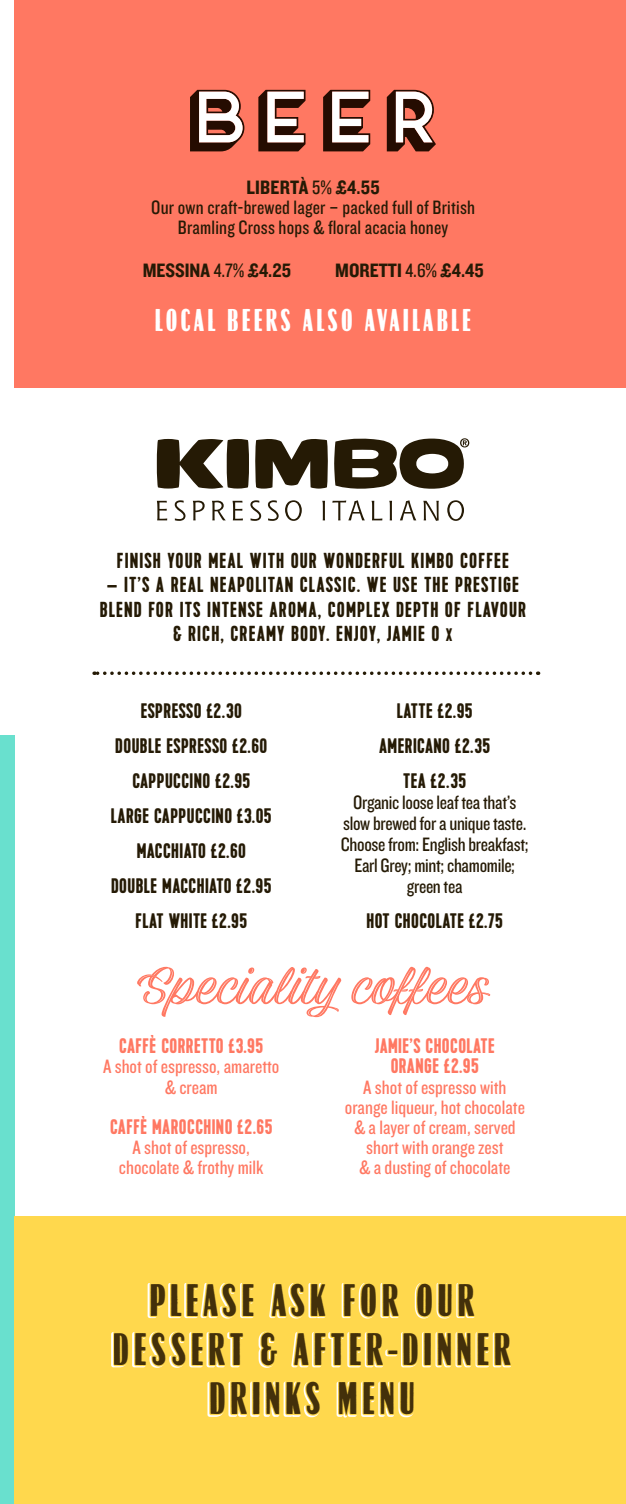
<style>
.page{position:relative;width:626px;height:1504px;background:#fff}
.page>*{position:absolute;margin:0;border:0;box-sizing:border-box;transform-origin:0 0}
.t1{font:52.5px "Adinah Inline";color:#ff7862}
.t2{font:45.5px/49px "Rospi Retro";letter-spacing:.08em;color:#433922;text-align:center}
.t3{font:31.5px "Rospi Retro";letter-spacing:.08em;color:#fff}
.t4{font:700 21.7px "Kapra";letter-spacing:.05em;color:#251a05}
.t5{font:700 21px "Kapra";letter-spacing:.02em;color:#251a05}
.t6{font:700 21px "Kapra";letter-spacing:.02em;color:#ff7862}
.t7{font:20.12px/20.1px "Knockout HTF29 Junior Liteweight";color:#ff7862;text-align:center}
.t8{font:20.12px/21px "Knockout HTF29 Junior Liteweight";letter-spacing:-.015em;color:#251a05;text-align:center}
.t9{font:20.12px/20.1px "Knockout HTF29 Junior Liteweight";letter-spacing:.01em;color:#251a05;text-align:center}
.t10{font:20.12px "Knockout HTF50 Welterweight";color:#251a05}
.s1{font-family:"Knockout HTF29 Junior Liteweight"}
.s2{font-size:18.2px}
</style>
<div class="page">
<div style="left:0;top:735px;width:15px;height:768px;background:#69e0ce"></div>
<div style="left:15px;top:0;width:610px;height:388px;background:#ff7862"></div>
<div style="left:15px;top:1215px;width:610px;height:288px;background:#ffd84d"></div>
<svg style="left:190px;top:90px;width:54px;height:61px"></svg>
<svg style="left:258px;top:90px;width:47px;height:61px"></svg>
<svg style="left:323px;top:90px;width:47px;height:61px"></svg>
<svg style="left:386px;top:90px;width:49px;height:61px"></svg>
<svg style="left:157px;top:500px;width:10px;height:20px"></svg>
<svg style="left:174px;top:500px;width:11px;height:21px"></svg>
<svg style="left:193px;top:500px;width:11px;height:20px"></svg>
<svg style="left:212px;top:500px;width:13px;height:20px"></svg>
<svg style="left:232px;top:500px;width:11px;height:20px"></svg>
<svg style="left:250px;top:500px;width:11px;height:21px"></svg>
<svg style="left:268px;top:500px;width:10px;height:21px"></svg>
<svg style="left:285px;top:500px;width:16px;height:21px"></svg>
<svg style="left:322px;top:500px;width:3px;height:20px"></svg>
<svg style="left:332px;top:500px;width:32px;height:20px"></svg>
<svg style="left:371px;top:500px;width:11px;height:20px"></svg>
<svg style="left:389px;top:500px;width:2px;height:20px"></svg>
<svg style="left:400px;top:500px;width:16px;height:20px"></svg>
<svg style="left:423px;top:500px;width:15px;height:21px"></svg>
<svg style="left:447px;top:500px;width:16px;height:21px"></svg>
<svg style="left:157px;top:438px;width:171px;height:50px"></svg>
<svg style="left:334px;top:438px;width:135px;height:51px"></svg>
<svg style="left:94px;top:671px;width:436px;height:4px"></svg>
<svg style="left:112px;top:1283px;width:399px;height:135px"></svg>
<p class="t10" style="left:246px;top:177px;width:134px">LIBERTÀ <span class="s1">5%</span> £4.55</p>
<p class="t9" style="left:151px;top:198px;width:325px">Our own craft-brewed lager – packed full of British<br>Bramling Cross hops &amp; floral acacia honey</p>
<p class="t10" style="left:142px;top:259px;width:150px">MESSINA <span class="s1">4.7%</span> £4.25</p>
<p class="t10" style="left:335px;top:259px;width:150px">MORETTI <span class="s1">4.6%</span> £4.45</p>
<p class="t3" style="left:154px;top:303px;width:318px">LOCAL BEERS ALSO AVAILABLE</p>
<p class="t4" style="left:117px;top:547px;width:393px">FINISH YOUR MEAL WITH OUR WONDERFUL KIMBO COFFEE</p>
<p class="t4" style="left:107px;top:572px;width:413px">– IT’S A REAL NEAPOLITAN CLASSIC. WE USE THE PRESTIGE</p>
<p class="t4" style="left:100px;top:596px;width:427px">BLEND FOR ITS INTENSE AROMA, COMPLEX DEPTH OF FLAVOUR</p>
<p class="t4" style="left:173px;top:621px;width:280px">&amp; RICH, CREAMY BODY. ENJOY, JAMIE O <span class="s2">X</span></p>
<p class="t5" style="left:140px;top:698px;width:103px">ESPRESSO £2.30</p>
<p class="t5" style="left:115px;top:733px;width:153px">DOUBLE ESPRESSO £2.60</p>
<p class="t5" style="left:132px;top:768px;width:119px">CAPPUCCINO £2.95</p>
<p class="t5" style="left:111px;top:803px;width:162px">LARGE CAPPUCCINO £3.05</p>
<p class="t5" style="left:136px;top:838px;width:111px">MACCHIATO £2.60</p>
<p class="t5" style="left:111px;top:873px;width:162px">DOUBLE MACCHIATO £2.95</p>
<p class="t5" style="left:135px;top:908px;width:113px">FLAT WHITE £2.95</p>
<p class="t5" style="left:396px;top:698px;width:77px">LATTE £2.95</p>
<p class="t5" style="left:379px;top:733px;width:113px">AMERICANO £2.35</p>
<p class="t5" style="left:403px;top:768px;width:64px">TEA £2.35</p>
<p class="t8" style="left:353px;top:791px;width:165px">Organic loose leaf tea that’s</p>
<p class="t8" style="left:340px;top:812px;width:189px">slow brewed for a unique taste.<br>Choose from: English breakfast;<br>Earl Grey; mint; chamomile;</p>
<p class="t8" style="left:406px;top:875px;width:57px">green tea</p>
<p class="t5" style="left:366px;top:908px;width:138px">HOT CHOCOLATE £2.75</p>
<p class="t1" style="left:132px;top:956px;width:357px">Speciality coffees</p>
<p class="t6" style="left:119px;top:1033px;width:145px">CAFFÈ CORRETTO £3.95</p>
<p class="t7" style="left:103px;top:1057px;width:178px">A shot of espresso, amaretto &amp; cream</p>
<p class="t6" style="left:110px;top:1114px;width:164px">CAFFÈ MAROCCHINO £2.65</p>
<p class="t7" style="left:119px;top:1137px;width:146px">A shot of espresso, chocolate &amp; frothy milk</p>
<p class="t6" style="left:374px;top:1033px;width:121px">JAMIE’S CHOCOLATE</p>
<p class="t6" style="left:390px;top:1053px;width:90px">ORANGE £2.95</p>
<p class="t7" style="left:344px;top:1077px;width:181px">A shot of espresso with orange liqueur, hot chocolate &amp; a layer of cream, served short with orange zest<br>&amp; a dusting of chocolate</p>
<h2 class="t2" style="left:113px;top:1276px;width:400px">PLEASE ASK FOR OUR<br>DESSERT &amp; AFTER-DINNER<br>DRINKS MENU</h2>
</div>
